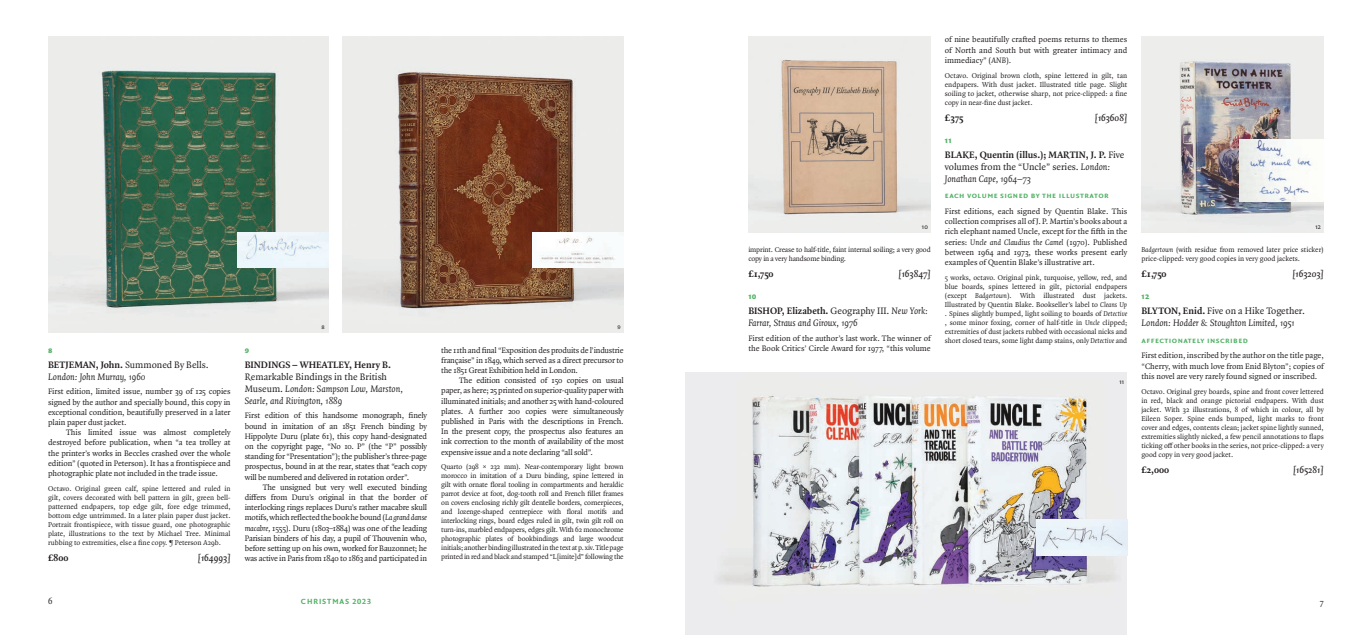
<style>
.page{position:relative;width:1372px;height:635px;background:#fff}
.page>*{position:absolute;margin:0;border:0;box-sizing:border-box;transform-origin:0 0}
.t1{font:italic 10px/12px "Quadraat Pro";color:#231f20}
.t2{font:700 10px/12px "Quadraat Pro";color:#231f20}
.t3{font:italic 600 10px "Quadraat Pro";letter-spacing:-.005em;color:#231f20}
.t4{font:900 9px "Quadraat Sans OT";color:#52b165}
.t5{font:9px "Quadraat Pro";color:#231f20}
.t6{font:8.5px/10.2px "Quadraat Pro";letter-spacing:-.01em;color:#231f20;text-align:justify}
.t7{font:8.5px "Quadraat Sans OT Bld";letter-spacing:.05em;color:#52b165}
.t8{font:8px "Quadraat Sans OT Bld";letter-spacing:.125em;color:#52b165}
.t9{font:7.5px/9px "Quadraat Pro";letter-spacing:-.01em;color:#231f20;text-align:justify}
.t10{font:7px "Quadraat Sans OT";color:#231f20}
.s1{font-weight:700;font-style:normal}
.s2{font-style:normal}
.s3{font-style:italic}
.s4{font-weight:400}
.s5{font-weight:400;font-style:italic}
</style>
<div class="page">
<img style="left:48px;top:36px;width:281px;height:296px">
<img style="left:238px;top:232px;width:91px;height:35px">
<img style="left:343px;top:36px;width:281px;height:296px">
<img style="left:748px;top:36px;width:183px;height:196px">
<img style="left:686px;top:373px;width:441px;height:262px">
<img style="left:1036px;top:519px;width:91px;height:37px">
<img style="left:1141px;top:36px;width:183px;height:196px">
<img style="left:1240px;top:139px;width:84px;height:63px">
<img style="left:532px;top:232px;width:92px;height:35px">
<p class="t4" style="left:48px;top:344px;width:6px">8</p>
<p class="t1" style="left:48px;top:358px;width:162px"><span class="s1">BETJEMAN, John.</span> <span class="s2">Summoned By Bells.<br></span>London: John Murray, 1960</p>
<p class="t6" style="left:48px;top:386px;width:184px">First edition, limited issue, number 39 of 125 copies signed by the author and specially bound, this copy in exceptional condition, beautifully preserved in a later plain paper dust jacket.</p>
<p class="t6" style="left:48px;top:427px;width:184px;text-indent:18px">This limited issue was almost completely destroyed before publication, when “a tea trolley at the printer’s works in Beccles crashed over the whole edition” (quoted in Peterson). It has a frontispiece and photographic plate not included in the trade issue.</p>
<p class="t9" style="left:48px;top:484px;width:184px">Octavo. Original green calf, spine lettered and ruled in gilt, covers decorated with bell pattern in gilt, green bell&shy;patterned endpapers, top edge gilt, fore edge trimmed, bottom edge untrimmed. In a later plain paper dust jacket.<br>Portrait frontispiece, with tissue guard, one photographic plate, illustrations to the text by Michael Tree. Minimal rubbing to extremities, else a fine copy. ¶ Peterson A29b.</p>
<p class="t2" style="left:48px;top:551px;width:22px">£800</p>
<p class="t3" style="left:198px;top:551px;width:34px">[164993]</p>
<p class="t10" style="left:322px;top:322px;width:5px">8</p>
<p class="t10" style="left:618px;top:322px;width:5px">9</p>
<p class="t4" style="left:245px;top:344px;width:6px">9</p>
<p class="t2" style="left:245px;top:359px;width:148px">BINDINGS – WHEATLEY, Henry B.</p>
<p class="t1" style="left:245px;top:370px;width:160px"><span class="s2">Remarkable Bindings in the British<br>Museum.</span> London: Sampson Low, Marston,<br>Searle, and Rivington, 1889</p>
<p class="t6" style="left:245px;top:410px;width:184px">First edition of this handsome monograph, finely bound in imitation of an 1851 French binding by Hippolyte Duru (plate 61), this copy hand-designated on the copyright page, “No 10. P” (the “P” possibly standing for “Presentation”); the publisher’s three-page prospectus, bound in at the rear, states that “each copy will be numbered and delivered in rotation order”.</p>
<p class="t6" style="left:245px;top:482px;width:184px;text-indent:18px">The unsigned but very well executed binding differs from Duru’s original in that the border of interlocking rings replaces Duru’s rather macabre skull motifs, which reflected the book he bound (<span class="s3">La grand danse macabre</span>, 1555). Duru (1803–1884) was one of the leading Parisian binders of his day, a pupil of Thouvenin who, before setting up on his own, worked for Bauzonnet; he was active in Paris from 1840 to 1863 and participated in</p>
<p class="t6" style="left:441px;top:345px;width:184px">the 11th and final “Exposition des produits de l’industrie française” in 1849, which served as a direct precursor to the 1851 Great Exhibition held in London.</p>
<p class="t6" style="left:441px;top:375px;width:184px;text-indent:18px">The edition consisted of 150 copies on usual paper, as here; 25 printed on superior-quality paper with illuminated initials; and another 25 with hand-coloured plates. A further 200 copies were simultaneously published in Paris with the descriptions in French.<br>In the present copy, the prospectus also features an ink correction to the month of availability of the most expensive issue and a note declaring “all sold”.</p>
<p class="t9" style="left:441px;top:462px;width:184px">Quarto (298 × 232 mm). Near-contemporary light brown morocco in imitation of a Duru binding, spine lettered in gilt with ornate floral tooling in compartments and heraldic parrot device at foot, dog-tooth roll and French fillet frames on covers enclosing richly gilt dentelle borders, cornerpieces, and lozenge-shaped centrepiece with floral motifs and interlocking rings, board edges ruled in gilt, twin gilt roll on turn-ins, marbled endpapers, edges gilt. With 62 monochrome photographic plates of bookbindings and large woodcut initials; another binding illustrated in the text at p. xiv. Title page printed in red and black and stamped “L[imite]d” following the</p>
<p class="t10" style="left:922px;top:222px;width:7px">10</p>
<p class="t9" style="left:748px;top:245px;width:184px">imprint. Crease to half-title, faint internal soiling; a very good copy in a very handsome binding.</p>
<p class="t2" style="left:748px;top:268px;width:27px">£1,750</p>
<p class="t3" style="left:898px;top:267px;width:34px">[163847]</p>
<p class="t4" style="left:748px;top:290px;width:10px">10</p>
<p class="t1" style="left:748px;top:305px;width:181px"><span class="s1">BISHOP, Elizabeth.</span> <span class="s2">Geography III.</span> New York:<br>Farrar, Straus and Giroux, 1976</p>
<p class="t6" style="left:748px;top:333px;width:184px">First edition of the author’s last work. The winner of the Book Critics’ Circle Award for 1977, “this volume</p>
<p class="t6" style="left:945px;top:35px;width:184px">of nine beautifully crafted poems returns to themes of North and South but with greater intimacy and immediacy” (<span class="s3">ANB</span>).</p>
<p class="t9" style="left:945px;top:71px;width:184px">Octavo. Original brown cloth, spine lettered in gilt, tan endpapers. With dust jacket. Illustrated title page. Slight soiling to jacket, otherwise sharp, not price-clipped: a fine copy in near-fine dust jacket.</p>
<p class="t2" style="left:945px;top:111px;width:20px">£375</p>
<p class="t3" style="left:1095px;top:111px;width:34px">[163608]</p>
<p class="t4" style="left:945px;top:134px;width:8px">11</p>
<p class="t2" style="left:945px;top:148px;width:181px">BLAKE, Quentin (illus.); MARTIN, J. P. <span class="s4">Five volumes from the “Uncle” series.</span> <span class="s5">London:<br>Jonathan Cape, 1964–73</span></p>
<p class="t7" style="left:945px;top:189px;width:6px">Each</p>
<p class="t7" style="left:967px;top:189px;width:115px">volume signed by th e i llustrat</p>
<p class="t7" style="left:1098px;top:189px;width:10px">or</p>
<p class="t6" style="left:945px;top:206px;width:184px">First editions, each signed by Quentin Blake. This collection comprises all of J. P. Martin’s books about a rich elephant named Uncle, except for the fifth in the series: <span class="s3">Uncle and Claudius the Camel</span> (1970). Published between 1964 and 1973, these works present early examples of Quentin Blake’s illustrative art.</p>
<p class="t9" style="left:945px;top:273px;width:184px">5 works, octavo. Original pink, turquoise, yellow, red, and blue boards, spines lettered in gilt, pictorial endpapers (except <span class="s3">Badgertown</span>). With illustrated dust jackets.<br>Illustrated by Quentin Blake. Bookseller’s label to <span class="s3">Cleans Up </span>. Spines slightly bumped, light soiling to boards of <span class="s3">Detective </span>, some minor foxing, corner of half-title in <span class="s3">Uncle</span> clipped; extremities of dust jackets rubbed with occasional nicks and short closed tears, some light damp stains, only <span class="s3">Detective</span> and</p>
<p class="t10" style="left:1119px;top:377px;width:6px">11</p>
<p class="t10" style="left:1315px;top:222px;width:7px">12</p>
<p class="t9" style="left:1141px;top:245px;width:184px"><span class="s3">Badgertown</span> (with residue from removed later price sticker) price-clipped: very good copies in very good jackets.</p>
<p class="t2" style="left:1141px;top:268px;width:27px">£1,750</p>
<p class="t3" style="left:1292px;top:267px;width:33px">[163203]</p>
<p class="t4" style="left:1141px;top:290px;width:9px">12</p>
<p class="t1" style="left:1141px;top:305px;width:165px"><span class="s1">BLYTON, Enid.</span> <span class="s2">Five on a Hike Together.<br></span>London: Hodder &amp; Stoughton Limited, 1951</p>
<p class="t7" style="left:1141px;top:334px;width:21px">Affecti</p>
<p class="t7" style="left:1172px;top:334px;width:50px">onately inscrib</p>
<p class="t7" style="left:1238px;top:334px;width:11px">ed</p>
<p class="t6" style="left:1141px;top:350px;width:184px">First edition, inscribed by the author on the title page, “Cherry, with much love from Enid Blyton”; copies of this novel are very rarely found signed or inscribed.</p>
<p class="t9" style="left:1141px;top:386px;width:184px">Octavo. Original grey boards, spine and front cover lettered in red, black and orange pictorial endpapers. With dust jacket. With 32 illustrations, 8 of which in colour, all by Eileen Soper. Spine ends bumped, light marks to front cover and edges, contents clean; jacket spine lightly sunned, extremities slightly nicked, a few pencil annotations to flaps ticking off other books in the series, not price-clipped: a very good copy in very good jacket.</p>
<p class="t2" style="left:1141px;top:463px;width:29px">£2,000</p>
<p class="t3" style="left:1293px;top:463px;width:32px">[165281]</p>
<p class="t5" style="left:48px;top:595px;width:6px">6</p>
<p class="t8" style="left:301px;top:596px;width:71px">CHRISTMAS 2023</p>
<p class="t5" style="left:1320px;top:596px;width:5px">7</p>
</div>
